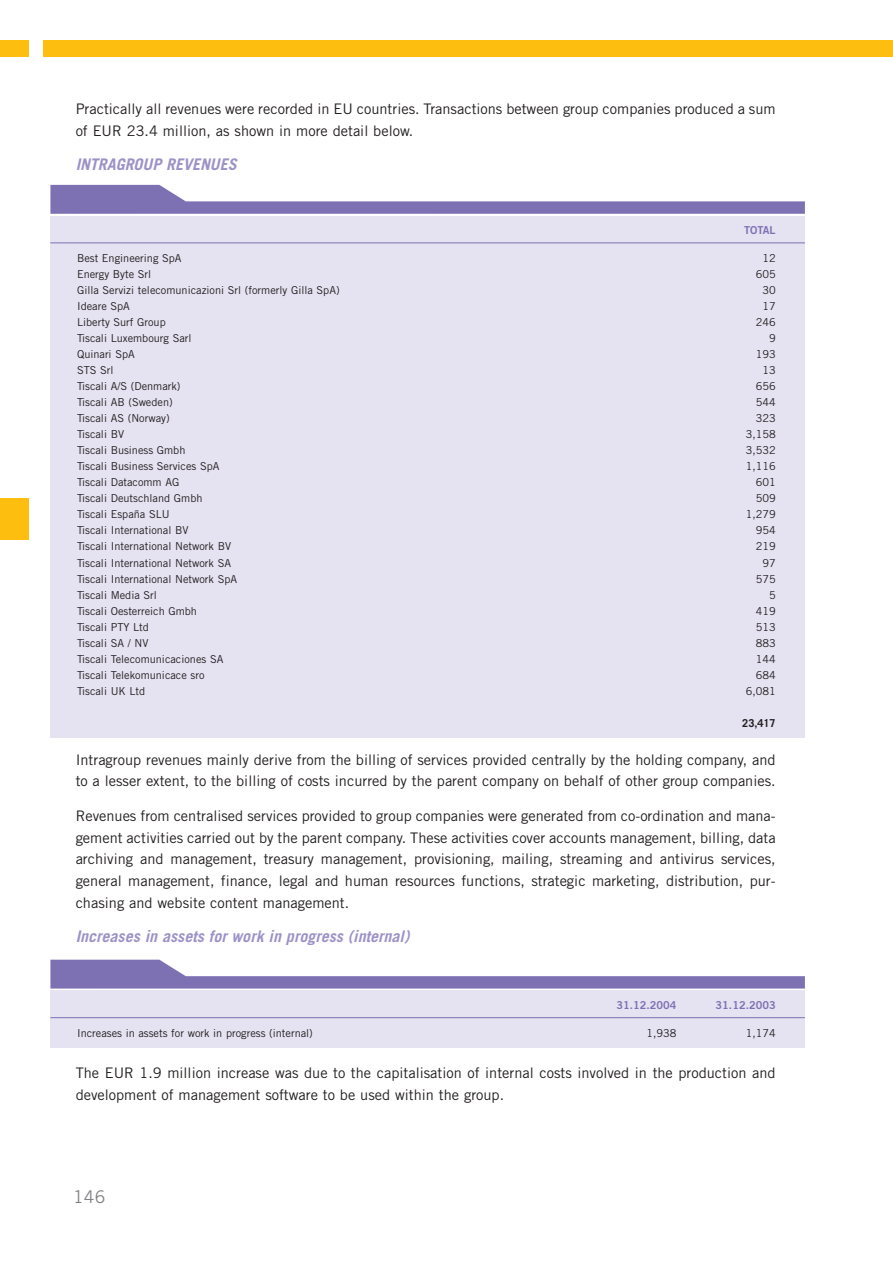
<style>
.page{position:relative;width:893px;height:1263px;background:#fff}
.page>*{position:absolute;margin:0;border:0;box-sizing:border-box;transform-origin:0 0}
.t1{font:17.55px "Trade Gothic";color:#808285}
.t2{font:italic 700 16.05px "Trade Gothic";color:#9d92c7}
.t3{font:14.55px/21.9px "Trade Gothic";color:#231f20}
.t4{font:10.95px "Trade Gothic";color:#231f20}
.t5{font:10.95px "Trade Gothic Bold Two";color:#7e71b3}
.t6{font:700 10.95px "Trade Gothic";color:#231f20}
</style>
<div class="page">
<div style="left:880px;top:40px;width:12px;height:16px;background:#febe10"></div>
<div style="left:43px;top:40px;width:837px;height:16px;background:#febe10"></div>
<div style="left:0;top:40px;width:29px;height:16px;background:#febe10"></div>
<div style="left:0;top:499px;width:29px;height:41px;background:#febe10"></div>
<svg style="left:50px;top:185px;width:754px;height:29px"></svg>
<div style="left:50px;top:216px;width:754px;height:522px;background:#e5e2f1"></div>
<hr style="left:50px;top:243px;width:754px;height:1px;background:#7e71b3">
<svg style="left:50px;top:960px;width:754px;height:29px"></svg>
<div style="left:50px;top:990px;width:754px;height:58px;background:#e5e2f1"></div>
<hr style="left:50px;top:1017px;width:754px;height:1px;background:#7e71b3">
<p class="t3" style="left:76px;top:99px;width:701px">Practically all revenues were recorded in EU countries. Transactions between group companies produced a sum of EUR 23.4 million, as shown in more detail below.</p>
<p class="t2" style="left:76px;top:158px;width:166px">INTRAGROUP REVENUES</p>
<p class="t5" style="left:744px;top:226px;width:33px">TOTAL</p>
<p class="t4" style="left:77px;top:254px;width:106px">Best Engineering SpA</p>
<p class="t4" style="left:762px;top:254px;width:15px">12</p>
<p class="t4" style="left:77px;top:270px;width:76px">Energy Byte Srl</p>
<p class="t4" style="left:755px;top:270px;width:22px">605</p>
<p class="t4" style="left:77px;top:286px;width:264px">Gilla Servizi telecomunicazioni Srl (formerly Gilla SpA)</p>
<p class="t4" style="left:762px;top:286px;width:15px">30</p>
<p class="t4" style="left:77px;top:302px;width:54px">Ideare SpA</p>
<p class="t4" style="left:762px;top:302px;width:15px">17</p>
<p class="t4" style="left:77px;top:318px;width:90px">Liberty Surf Group</p>
<p class="t4" style="left:755px;top:318px;width:22px">246</p>
<p class="t4" style="left:77px;top:334px;width:116px">Tiscali Luxembourg Sarl</p>
<p class="t4" style="left:769px;top:334px;width:8px">9</p>
<p class="t4" style="left:77px;top:350px;width:59px">Quinari SpA</p>
<p class="t4" style="left:755px;top:350px;width:22px">193</p>
<p class="t4" style="left:77px;top:366px;width:38px">STS Srl</p>
<p class="t4" style="left:762px;top:366px;width:15px">13</p>
<p class="t4" style="left:77px;top:382px;width:105px">Tiscali A/S (Denmark)</p>
<p class="t4" style="left:755px;top:382px;width:22px">656</p>
<p class="t4" style="left:77px;top:398px;width:97px">Tiscali AB (Sweden)</p>
<p class="t4" style="left:755px;top:398px;width:22px">544</p>
<p class="t4" style="left:77px;top:414px;width:94px">Tiscali AS (Norway)</p>
<p class="t4" style="left:755px;top:414px;width:22px">323</p>
<p class="t4" style="left:77px;top:430px;width:49px">Tiscali BV</p>
<p class="t4" style="left:745px;top:430px;width:32px">3,158</p>
<p class="t4" style="left:77px;top:446px;width:110px">Tiscali Business Gmbh</p>
<p class="t4" style="left:745px;top:446px;width:32px">3,532</p>
<p class="t4" style="left:77px;top:462px;width:144px">Tiscali Business Services SpA</p>
<p class="t4" style="left:745px;top:462px;width:32px">1,116</p>
<p class="t4" style="left:77px;top:478px;width:104px">Tiscali Datacomm AG</p>
<p class="t4" style="left:755px;top:478px;width:22px">601</p>
<p class="t4" style="left:77px;top:494px;width:127px">Tiscali Deutschland Gmbh</p>
<p class="t4" style="left:755px;top:494px;width:22px">509</p>
<p class="t4" style="left:77px;top:511px;width:94px">Tiscali España SLU</p>
<p class="t4" style="left:745px;top:511px;width:32px">1,279</p>
<p class="t4" style="left:77px;top:527px;width:113px">Tiscali International BV</p>
<p class="t4" style="left:755px;top:527px;width:22px">954</p>
<p class="t4" style="left:77px;top:543px;width:155px">Tiscali International Network BV</p>
<p class="t4" style="left:755px;top:543px;width:22px">219</p>
<p class="t4" style="left:77px;top:559px;width:155px">Tiscali International Network SA</p>
<p class="t4" style="left:762px;top:559px;width:15px">97</p>
<p class="t4" style="left:77px;top:575px;width:162px">Tiscali International Network SpA</p>
<p class="t4" style="left:755px;top:575px;width:22px">575</p>
<p class="t4" style="left:77px;top:591px;width:81px">Tiscali Media Srl</p>
<p class="t4" style="left:769px;top:591px;width:8px">5</p>
<p class="t4" style="left:77px;top:607px;width:121px">Tiscali Oesterreich Gmbh</p>
<p class="t4" style="left:755px;top:607px;width:22px">419</p>
<p class="t4" style="left:77px;top:623px;width:73px">Tiscali PTY Ltd</p>
<p class="t4" style="left:755px;top:623px;width:22px">513</p>
<p class="t4" style="left:77px;top:639px;width:73px">Tiscali SA / NV</p>
<p class="t4" style="left:755px;top:639px;width:22px">883</p>
<p class="t4" style="left:77px;top:655px;width:148px">Tiscali Telecomunicaciones SA</p>
<p class="t4" style="left:755px;top:655px;width:22px">144</p>
<p class="t4" style="left:77px;top:671px;width:129px">Tiscali Telekomunicace sro</p>
<p class="t4" style="left:755px;top:671px;width:22px">684</p>
<p class="t4" style="left:77px;top:687px;width:70px">Tiscali UK Ltd</p>
<p class="t4" style="left:745px;top:687px;width:32px">6,081</p>
<p class="t6" style="left:742px;top:719px;width:35px">23,417</p>
<p class="t3" style="left:76px;top:750px;width:701px">Intragroup revenues mainly derive from the billing of services provided centrally by the holding company, and to a lesser extent, to the billing of costs incurred by the parent company on behalf of other group companies.</p>
<p class="t3" style="left:76px;top:806px;width:701px;text-align:justify">Revenues from centralised services provided to group companies were generated from co-ordination and mana&shy;gement activities carried out by the parent company. These activities cover accounts management, billing, data archiving and management, treasury management, provisioning, mailing, streaming and antivirus services, general management, finance, legal and human resources functions, strategic marketing, distribution, pur&shy;chasing and website content management.</p>
<p class="t2" style="left:76px;top:931px;width:338px">Increases in assets for work in progress (internal)</p>
<p class="t5" style="left:616px;top:1001px;width:62px">31.12.2004</p>
<p class="t5" style="left:715px;top:1001px;width:62px">31.12.2003</p>
<p class="t4" style="left:77px;top:1029px;width:237px">Increases in assets for work in progress (internal)</p>
<p class="t4" style="left:646px;top:1029px;width:32px">1,938</p>
<p class="t4" style="left:745px;top:1029px;width:32px">1,174</p>
<p class="t3" style="left:76px;top:1063px;width:701px">The EUR 1.9 million increase was due to the capitalisation of internal costs involved in the production and development of management software to be used within the group.</p>
<p class="t1" style="left:73px;top:1190px;width:34px">146</p>
</div>
